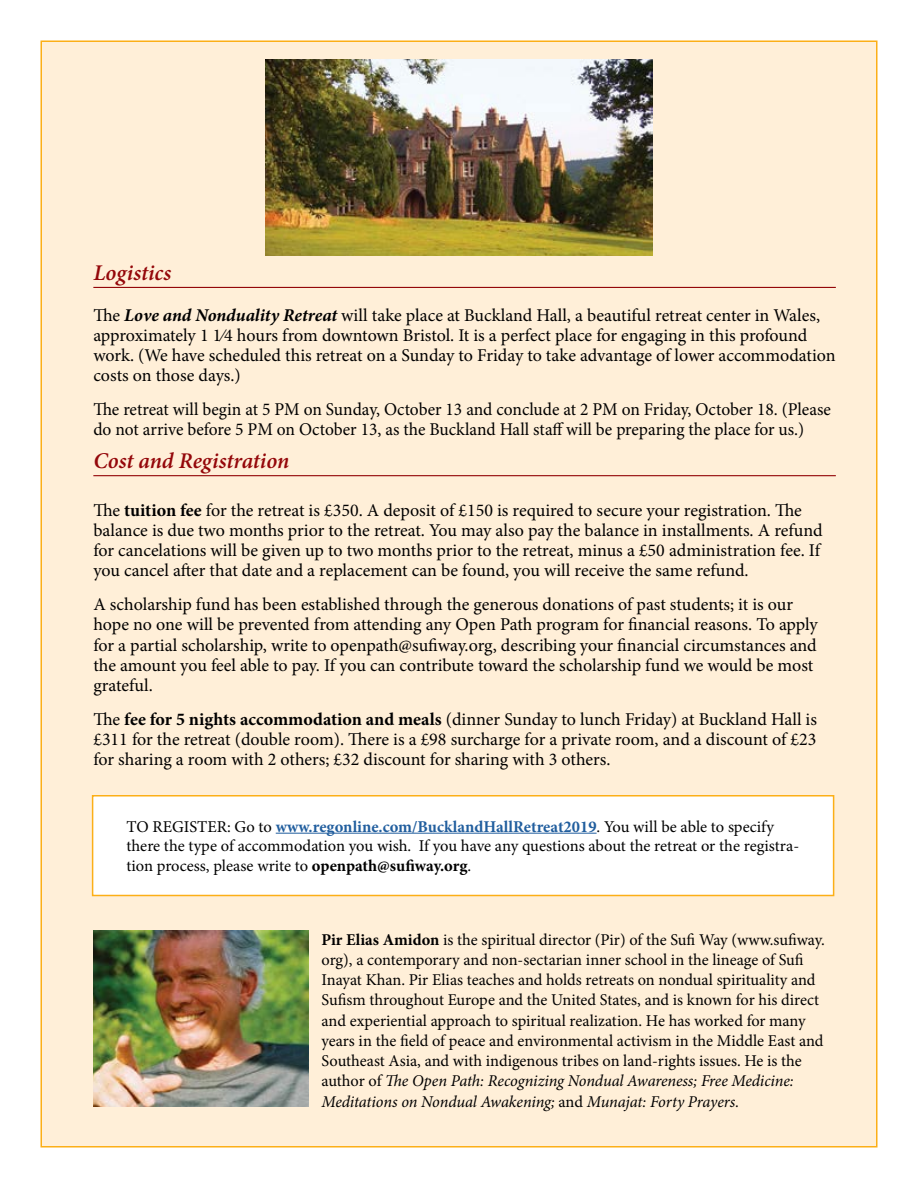
<style>
.page{position:relative;width:918px;height:1188px;background:#fff}
.page>*{position:absolute;margin:0;border:0;box-sizing:border-box;transform-origin:0 0}
.t1{font:italic 600 22.5px "Minion Pro";color:#94070a}
.t2{font:18px/20.2px "Minion Pro";letter-spacing:-.005em;color:#000}
.t3{font:16.5px/20.2px "Minion Pro";letter-spacing:-.005em;color:#000}
.s1{font-weight:700;font-style:italic}
.s2{font-weight:700}
.s3{font-weight:700;color:#215e9e}
.s4{font-style:italic}
</style>
<div class="page">
<div style="left:40px;top:40px;width:838px;height:1108px;background:#ffefd8;border:2px solid #fcaf17"></div>
<div style="left:92px;top:795px;width:742px;height:101px;background:#fff;border:2px solid #fcaf17"></div>
<hr style="left:93px;top:287px;width:743px;height:1px;background:#94070a">
<hr style="left:93px;top:475px;width:743px;height:1px;background:#94070a">
<img style="left:265px;top:60px;width:388px;height:195px">
<hr style="left:276px;top:833px;width:321px;height:1px;background:#215e9e">
<img style="left:93px;top:930px;width:215px;height:177px">
<p class="t1" style="left:93px;top:257px;width:79px">Logistics</p>
<p class="t2" style="left:93px;top:305px;width:744px">The <span class="s1">Love and Nonduality Retreat</span> will take place at Buckland Hall, a beautiful retreat center in Wales, approximately 1 1⁄4 hours from downtown Bristol. It is a perfect place for engaging in this profound work. (We have scheduled this retreat on a Sunday to Friday to take advantage of lower accommodation costs on those days.)</p>
<p class="t2" style="left:93px;top:399px;width:739px">The retreat will begin at 5 PM on Sunday, October 13 and conclude at 2 PM on Friday, October 18. (Please do not arrive before 5 PM on October 13, as the Buckland Hall staff will be preparing the place for us.)</p>
<p class="t1" style="left:93px;top:445px;width:198px">Cost and Registration</p>
<p class="t2" style="left:93px;top:500px;width:731px">The <span class="s2">tuition fee</span> for the retreat is £350. A deposit of £150 is required to secure your registration. The balance is due two months prior to the retreat. You may also pay the balance in installments. A refund for cancelations will be given up to two months prior to the retreat, minus a £50 administration fee. If you cancel after that date and a replacement can be found, you will receive the same refund.</p>
<p class="t2" style="left:93px;top:594px;width:726px">A scholarship fund has been established through the generous donations of past students; it is our hope no one will be prevented from attending any Open Path program for financial reasons. To apply for a partial scholarship, write to openpath@sufiway.org, describing your financial circumstances and the amount you feel able to pay. If you can contribute toward the scholarship fund we would be most grateful.</p>
<p class="t2" style="left:93px;top:709px;width:725px;text-align:justify">The <span class="s2">fee for 5 nights accommodation and meals</span> (dinner Sunday to lunch Friday) at Buckland Hall is £311 for the retreat (double room). There is a £98 surcharge for a private room, and a discount of £23 for sharing a room with 2 others; £32 discount for sharing with 3 others.</p>
<p class="t3" style="left:126px;top:817px;width:674px;line-height:19.5px">TO REGISTER: Go to <span class="s3">www.regonline.com/BucklandHallRetreat2019</span>. You will be able to specify there the type of accommodation you wish. If you have any questions about the retreat or the registra&shy;tion process, please write to <span class="s2">openpath@sufiway.org</span>.</p>
<p class="t3" style="left:322px;top:929px;width:505px"><span class="s2">Pir Elias Amidon</span> is the spiritual director (Pir) of the Sufi Way (www.sufiway. org), a contemporary and non-sectarian inner school in the lineage of Sufi Inayat Khan. Pir Elias teaches and holds retreats on nondual spirituality and Sufism throughout Europe and the United States, and is known for his direct and experiential approach to spiritual realization. He has worked for many years in the field of peace and environmental activism in the Middle East and Southeast Asia, and with indigenous tribes on land-rights issues. He is the author of <span class="s4">The Open Path: Recognizing Nondual Awareness; Free Medicine:<br>Meditations on Nondual Awakening;</span> and <span class="s4">Munajat: Forty Prayers.</span></p>
</div>
